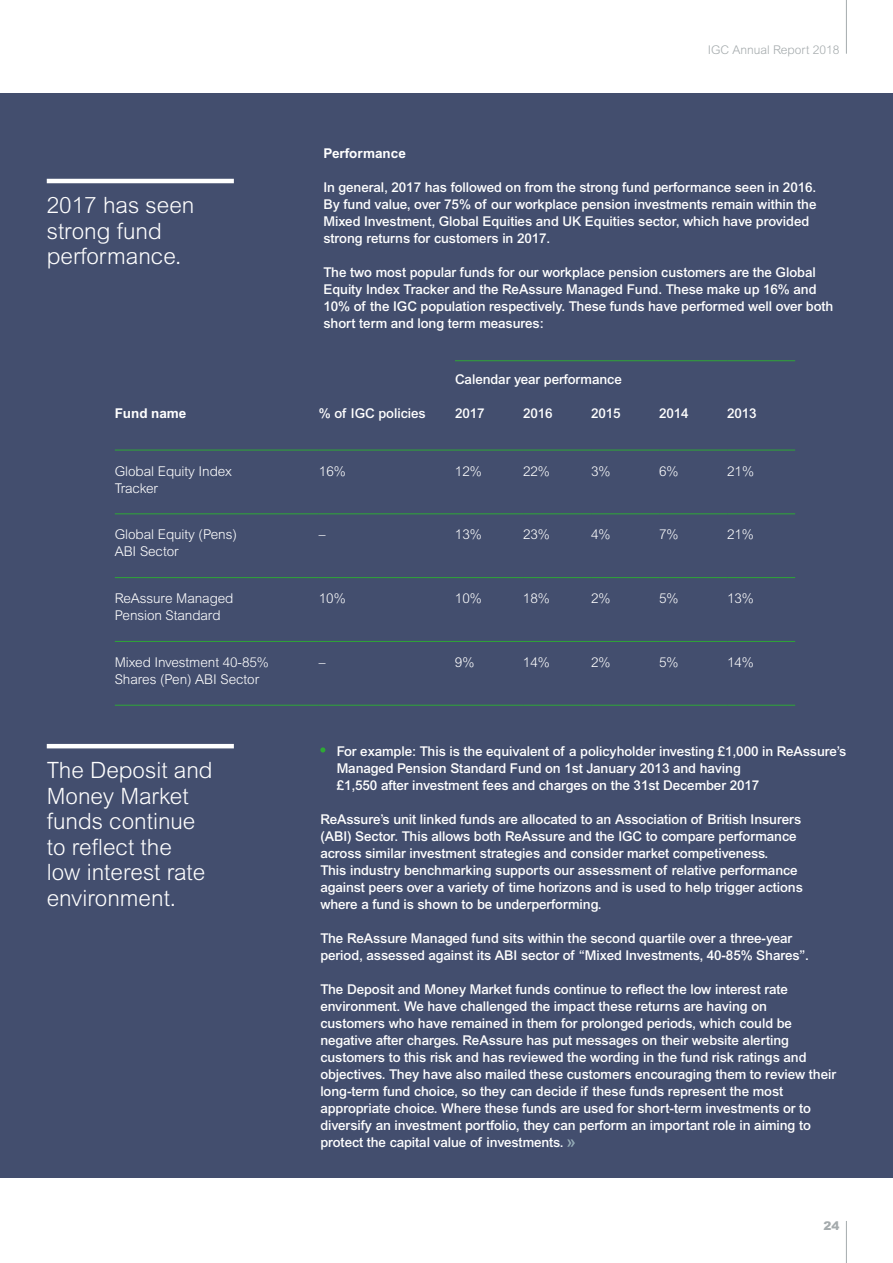
<style>
.page{position:relative;width:893px;height:1263px;background:#fff}
.page>*{position:absolute;margin:0;border:0;box-sizing:border-box;transform-origin:0 0}
.t1{font:300 22.5px/25.5px "Arial";color:#fff}
.t2{font:500 13.5px/17px "Arial";letter-spacing:-.005em;color:#fff}
.t3{font:300 13.5px/17px "Arial";letter-spacing:-.005em;color:#fff}
.t4{font:700 13.5px "Arial";color:#fff}
.t5{font:300 12px "Arial";color:#a5abad}
.t6{font:900 12px "Arial";color:#a5abad}
</style>
<div class="page">
<div style="left:0;top:94px;width:893px;height:1084px;background:#434e6e"></div>
<svg style="left:320px;top:747px;width:5px;height:5px"></svg>
<svg style="left:567px;top:1139px;width:8px;height:8px"></svg>
<hr style="left:115px;top:450px;width:204px;height:1px;background:#2ea836">
<hr style="left:319px;top:450px;width:136px;height:1px;background:#2ea836">
<hr style="left:455px;top:450px;width:68px;height:1px;background:#2ea836">
<hr style="left:523px;top:450px;width:68px;height:1px;background:#2ea836">
<hr style="left:591px;top:450px;width:68px;height:1px;background:#2ea836">
<hr style="left:659px;top:450px;width:68px;height:1px;background:#2ea836">
<hr style="left:727px;top:450px;width:68px;height:1px;background:#2ea836">
<hr style="left:115px;top:513px;width:204px;height:1px;background:#2ea836">
<hr style="left:319px;top:513px;width:136px;height:1px;background:#2ea836">
<hr style="left:455px;top:513px;width:68px;height:1px;background:#2ea836">
<hr style="left:523px;top:513px;width:68px;height:1px;background:#2ea836">
<hr style="left:591px;top:513px;width:68px;height:1px;background:#2ea836">
<hr style="left:659px;top:513px;width:68px;height:1px;background:#2ea836">
<hr style="left:727px;top:513px;width:68px;height:1px;background:#2ea836">
<hr style="left:115px;top:577px;width:204px;height:1px;background:#2ea836">
<hr style="left:319px;top:577px;width:136px;height:1px;background:#2ea836">
<hr style="left:455px;top:577px;width:68px;height:1px;background:#2ea836">
<hr style="left:523px;top:577px;width:68px;height:1px;background:#2ea836">
<hr style="left:591px;top:577px;width:68px;height:1px;background:#2ea836">
<hr style="left:659px;top:577px;width:68px;height:1px;background:#2ea836">
<hr style="left:727px;top:577px;width:68px;height:1px;background:#2ea836">
<hr style="left:115px;top:641px;width:204px;height:1px;background:#2ea836">
<hr style="left:319px;top:641px;width:136px;height:1px;background:#2ea836">
<hr style="left:455px;top:641px;width:68px;height:1px;background:#2ea836">
<hr style="left:523px;top:641px;width:68px;height:1px;background:#2ea836">
<hr style="left:591px;top:641px;width:68px;height:1px;background:#2ea836">
<hr style="left:659px;top:641px;width:68px;height:1px;background:#2ea836">
<hr style="left:727px;top:641px;width:68px;height:1px;background:#2ea836">
<hr style="left:115px;top:705px;width:204px;height:1px;background:#2ea836">
<hr style="left:319px;top:705px;width:136px;height:1px;background:#2ea836">
<hr style="left:455px;top:705px;width:68px;height:1px;background:#2ea836">
<hr style="left:523px;top:705px;width:68px;height:1px;background:#2ea836">
<hr style="left:591px;top:705px;width:68px;height:1px;background:#2ea836">
<hr style="left:659px;top:705px;width:68px;height:1px;background:#2ea836">
<hr style="left:727px;top:705px;width:68px;height:1px;background:#2ea836">
<hr style="left:455px;top:360px;width:68px;height:1px;background:#2ea836">
<hr style="left:523px;top:360px;width:68px;height:1px;background:#2ea836">
<hr style="left:591px;top:360px;width:68px;height:1px;background:#2ea836">
<hr style="left:659px;top:360px;width:68px;height:1px;background:#2ea836">
<hr style="left:727px;top:360px;width:68px;height:1px;background:#2ea836">
<hr style="left:47px;top:179px;width:187px;height:4px;background:#fff">
<hr style="left:47px;top:744px;width:187px;height:4px;background:#fff">
<hr style="left:846px;top:0;width:1px;height:54px;background:#a5abad">
<hr style="left:846px;top:1221px;width:1px;height:42px;background:#a5abad">
<h1 class="t1" style="left:47px;top:192px;width:149px">2017 has seen strong fund performance.</h1>
<p class="t5" style="left:708px;top:43px;width:133px">IGC Annual Report 2018</p>
<p class="t4" style="left:323px;top:145px;width:84px">Performance</p>
<p class="t2" style="left:323px;top:178px;width:495px">In general, 2017 has followed on from the strong fund performance seen in 2016.<br>By fund value, over 75% of our workplace pension investments remain within the Mixed Investment, Global Equities and UK Equities sector, which have provided strong returns for customers in 2017.</p>
<p class="t2" style="left:323px;top:263px;width:511px">The two most popular funds for our workplace pension customers are the Global Equity Index Tracker and the ReAssure Managed Fund. These make up 16% and 10% of the IGC population respectively. These funds have performed well over both short term and long term measures:</p>
<p class="t2" style="left:455px;top:371px;width:168px">Calendar year performance</p>
<p class="t4" style="left:115px;top:405px;width:73px">Fund name</p>
<p class="t2" style="left:319px;top:405px;width:108px">% of IGC policies</p>
<p class="t2" style="left:455px;top:405px;width:31px">2017</p>
<p class="t2" style="left:523px;top:405px;width:31px">2016</p>
<p class="t2" style="left:591px;top:405px;width:31px">2015</p>
<p class="t2" style="left:659px;top:405px;width:31px">2014</p>
<p class="t2" style="left:727px;top:405px;width:31px">2013</p>
<p class="t3" style="left:115px;top:462px;width:119px">Global Equity Index<br>Tracker</p>
<p class="t3" style="left:319px;top:462px;width:28px">16%</p>
<p class="t3" style="left:455px;top:462px;width:28px">12%</p>
<p class="t3" style="left:523px;top:462px;width:28px">22%</p>
<p class="t3" style="left:591px;top:462px;width:21px">3%</p>
<p class="t3" style="left:659px;top:462px;width:21px">6%</p>
<p class="t3" style="left:727px;top:462px;width:28px">21%</p>
<p class="t3" style="left:115px;top:526px;width:124px">Global Equity (Pens)<br>ABI Sector</p>
<p class="t3" style="left:319px;top:526px;width:8px">–</p>
<p class="t3" style="left:455px;top:526px;width:28px">13%</p>
<p class="t3" style="left:523px;top:526px;width:28px">23%</p>
<p class="t3" style="left:591px;top:526px;width:21px">4%</p>
<p class="t3" style="left:659px;top:526px;width:21px">7%</p>
<p class="t3" style="left:727px;top:526px;width:28px">21%</p>
<p class="t3" style="left:115px;top:590px;width:120px">ReAssure Managed<br>Pension Standard</p>
<p class="t3" style="left:319px;top:590px;width:28px">10%</p>
<p class="t3" style="left:455px;top:590px;width:28px">10%</p>
<p class="t3" style="left:523px;top:590px;width:28px">18%</p>
<p class="t3" style="left:591px;top:590px;width:21px">2%</p>
<p class="t3" style="left:659px;top:590px;width:21px">5%</p>
<p class="t3" style="left:727px;top:590px;width:28px">13%</p>
<p class="t3" style="left:115px;top:654px;width:156px">Mixed Investment 40-85%<br>Shares (Pen) ABI Sector</p>
<p class="t3" style="left:319px;top:654px;width:8px">–</p>
<p class="t3" style="left:455px;top:654px;width:21px">9%</p>
<p class="t3" style="left:523px;top:654px;width:28px">14%</p>
<p class="t3" style="left:591px;top:654px;width:21px">2%</p>
<p class="t3" style="left:659px;top:654px;width:21px">5%</p>
<p class="t3" style="left:727px;top:654px;width:28px">14%</p>
<h1 class="t1" style="left:47px;top:757px;width:167px">The Deposit and<br>Money Market funds continue to reflect the<br>low interest rate environment.</h1>
<p class="t2" style="left:337px;top:742px;width:511px">For example: This is the equivalent of a policyholder investing £1,000 in ReAssure’s<br>Managed Pension Standard Fund on 1st January 2013 and having<br>£1,550 after investment fees and charges on the 31st December 2017</p>
<p class="t2" style="left:320px;top:810px;width:484px">ReAssure’s unit linked funds are allocated to an Association of British Insurers (ABI) Sector. This allows both ReAssure and the IGC to compare performance across similar investment strategies and consider market competiveness.<br>This industry benchmarking supports our assessment of relative performance against peers over a variety of time horizons and is used to help trigger actions where a fund is shown to be underperforming.</p>
<p class="t2" style="left:320px;top:929px;width:490px">The ReAssure Managed fund sits within the second quartile over a three-year period, assessed against its ABI sector of “Mixed Investments, 40-85% Shares”.</p>
<p class="t2" style="left:320px;top:980px;width:517px">The Deposit and Money Market funds continue to reflect the low interest rate environment. We have challenged the impact these returns are having on<br>customers who have remained in them for prolonged periods, which could be negative after charges. ReAssure has put messages on their website alerting customers to this risk and has reviewed the wording in the fund risk ratings and objectives. They have also mailed these customers encouraging them to review their long-term fund choice, so they can decide if these funds represent the most appropriate choice. Where these funds are used for short-term investments or to diversify an investment portfolio, they can perform an important role in aiming to protect the capital value of investments.</p>
<p class="t6" style="left:824px;top:1218px;width:18px">24</p>
</div>
